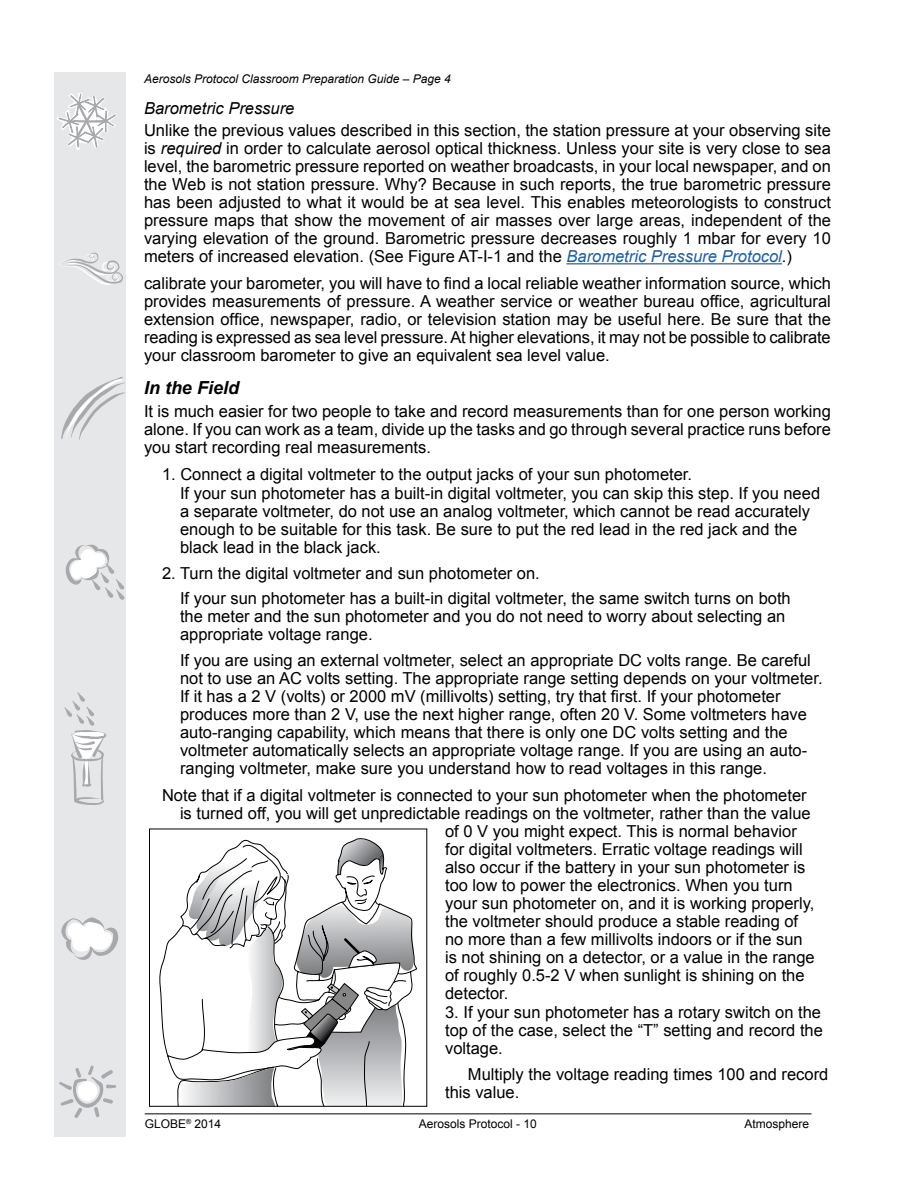
<style>
.page{position:relative;width:918px;height:1188px;background:#fff}
.page>*{position:absolute;margin:0;border:0;box-sizing:border-box;transform-origin:0 0}
.t1{font:italic 700 18px "Arial";color:#000}
.t2{font:16.5px/18px "Arial";color:#000}
.t3{font:italic 16.5px "Arial";color:#000}
.t4{font:italic 12px "Arial";color:#000}
.t5{font:12px "Arial";color:#000}
.s1{font-style:italic}
.s2{font-style:italic;color:#215e9e}
</style>
<div class="page">
<hr style="left:145px;top:1113px;width:667px;height:1px;background:#000">
<div style="left:54px;top:72px;width:72px;height:1065px;background:#e6e7e8"></div>
<svg style="left:65px;top:544px;width:60px;height:56px"></svg>
<svg style="left:61px;top:917px;width:57px;height:43px"></svg>
<svg style="left:59px;top:1065px;width:58px;height:53px"></svg>
<div style="left:78px;top:1081px;width:19px;height:20px;background:#fff;border-radius:50%"></div>
<svg style="left:64px;top:692px;width:43px;height:113px"></svg>
<svg style="left:61px;top:377px;width:64px;height:63px"></svg>
<svg style="left:57px;top:93px;width:60px;height:57px"></svg>
<svg style="left:61px;top:252px;width:62px;height:33px"></svg>
<hr style="left:566px;top:263px;width:216px;height:1px;background:#215e9e">
<svg style="left:166px;top:839px;width:249px;height:266px"></svg>
<div style="left:149px;top:829px;width:278px;height:278px;border:1px solid #000"></div>
<p class="t4" style="left:144px;top:71px;width:308px">Aerosols Protocol Classroom Preparation Guide – Page 4</p>
<p class="t3" style="left:144px;top:97px;width:152px">Barometric Pressure</p>
<p class="t2" style="left:144px;top:121px;width:689px;text-align:justify">Unlike the previous values described in this section, the station pressure at your observing site is <span class="s1">required</span> in order to calculate aerosol optical thickness. Unless your site is very close to sea level, the barometric pressure reported on weather broadcasts, in your local newspaper, and on the Web is not station pressure. Why? Because in such reports, the true barometric pressure has been adjusted to what it would be at sea level. This enables meteorologists to construct pressure maps that show the movement of air masses over large areas, independent of the varying elevation of the ground. Barometric pressure decreases roughly 1 mbar for every 10 meters of increased elevation. (See Figure AT-I-1 and the <span class="s2">Barometric Pressure Protocol</span>.)</p>
<p class="t2" style="left:144px;top:274px;width:689px;text-align:justify">calibrate your barometer, you will have to find a local reliable weather information source, which provides measurements of pressure. A weather service or weather bureau office, agricultural extension office, newspaper, radio, or television station may be useful here. Be sure that the reading is expressed as sea level pressure. At higher elevations, it may not be possible to calibrate your classroom barometer to give an equivalent sea level value.</p>
<p class="t1" style="left:144px;top:376px;width:97px">In the Field</p>
<p class="t2" style="left:144px;top:402px;width:688px;text-align:justify">It is much easier for two people to take and record measurements than for one person working alone. If you can work as a team, divide up the tasks and go through several practice runs before you start recording real measurements.</p>
<p class="t2" style="left:180px;top:464px;width:642px;line-height:19.5px;text-indent:-18px">1. Connect a digital voltmeter to the output jacks of your sun photometer.<br>If your sun photometer has a built-in digital voltmeter, you can skip this step. If you need</p>
<p class="t2" style="left:180px;top:502px;width:632px">a separate voltmeter, do not use an analog voltmeter, which cannot be read accurately enough to be suitable for this task. Be sure to put the red lead in the red jack and the black lead in the black jack.</p>
<p class="t2" style="left:180px;top:560px;width:612px;line-height:25.5px;text-indent:-18px">2. Turn the digital voltmeter and sun photometer on.<br>If your sun photometer has a built-in digital voltmeter, the same switch turns on both</p>
<p class="t2" style="left:180px;top:607px;width:607px">the meter and the sun photometer and you do not need to worry about selecting an appropriate voltage range.</p>
<p class="t2" style="left:180px;top:651px;width:644px">If you are using an external voltmeter, select an appropriate DC volts range. Be careful not to use an AC volts setting. The appropriate range setting depends on your voltmeter.<br>If it has a 2 V (volts) or 2000 mV (millivolts) setting, try that first. If your photometer produces more than 2 V, use the next higher range, often 20 V. Some voltmeters have auto-ranging capability, which means that there is only one DC volts setting and the voltmeter automatically selects an appropriate voltage range. If you are using an auto&shy;ranging voltmeter, make sure you understand how to read voltages in this range.</p>
<p class="t2" style="left:162px;top:786px;width:646px">Note that if a digital voltmeter is connected to your sun photometer when the photometer</p>
<p class="t2" style="left:180px;top:804px;width:632px">is turned off, you will get unpredictable readings on the voltmeter, rather than the value</p>
<p class="t2" style="left:445px;top:822px;width:353px">of 0 V you might expect. This is normal behavior</p>
<p class="t2" style="left:445px;top:840px;width:359px">for digital voltmeters. Erratic voltage readings will</p>
<p class="t2" style="left:445px;top:858px;width:362px">also occur if the battery in your sun photometer is</p>
<p class="t2" style="left:445px;top:876px;width:349px">too low to power the electronics. When you turn</p>
<p class="t2" style="left:445px;top:894px;width:371px">your sun photometer on, and it is working properly,</p>
<p class="t2" style="left:445px;top:912px;width:355px">the voltmeter should produce a stable reading of</p>
<p class="t2" style="left:445px;top:930px;width:359px">no more than a few millivolts indoors or if the sun</p>
<p class="t2" style="left:445px;top:948px;width:371px">is not shining on a detector, or a value in the range</p>
<p class="t2" style="left:445px;top:966px;width:361px">of roughly 0.5-2 V when sunlight is shining on the</p>
<p class="t2" style="left:445px;top:984px;width:65px">detector.</p>
<p class="t2" style="left:445px;top:1003px;width:379px;text-align:justify">3. If your sun photometer has a rotary switch on the top of the case, select the “T” setting and record the voltage.</p>
<p class="t2" style="left:445px;top:1065px;width:385px;text-indent:23px">Multiply the voltage reading times 100 and record this value.</p>
<p class="t5" style="left:145px;top:1116px;width:78px">GLOBE<sup>®</sup> 2014</p>
<p class="t5" style="left:419px;top:1116px;width:120px">Aerosols Protocol - 10</p>
<p class="t5" style="left:745px;top:1116px;width:66px">Atmosphere</p>
</div>
